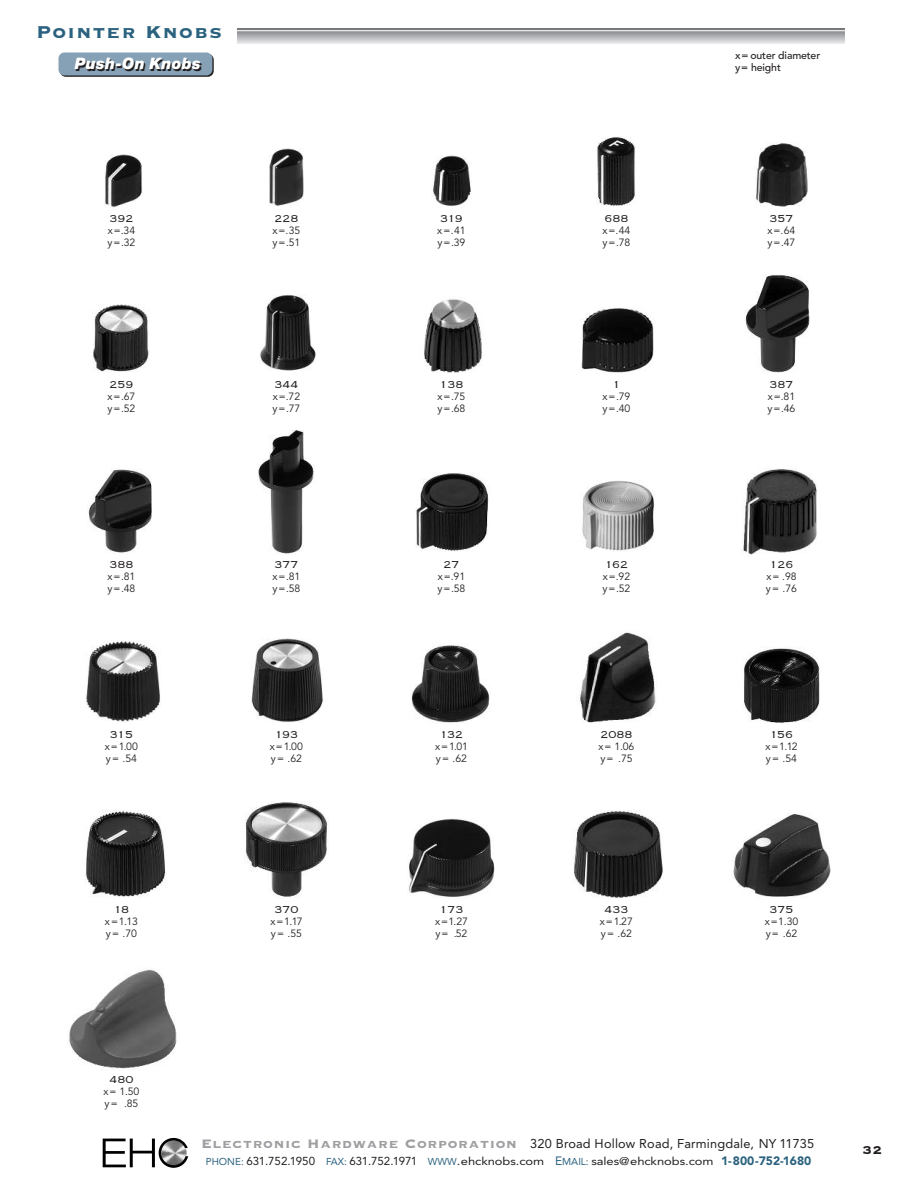
<style>
.page{position:relative;width:918px;height:1188px;background:#fff}
.page>*{position:absolute;margin:0;border:0;box-sizing:border-box;transform-origin:0 0}
.t1{font:22.5px "Copperplate Thirty Three BC";letter-spacing:.06em;color:#2b627f}
.t2{font:italic 900 15.75px "Helvetica Neue";letter-spacing:.02em;color:#231f20}
.t3{font:15px "Copperplate Thirty Three BC";color:#231f20}
.t4{font:13.2px "Copperplate Thirty Two BC";color:#231f20}
.t5{font:12.75px "Avenir";letter-spacing:.015em;color:#231f20}
.t6{font:11.1px "Avenir";letter-spacing:-.005em;color:#231f20;scale:1.18 1}
.t7{font:10.5px/12px "Avenir";letter-spacing:-.01em;color:#231f20}
.t8{font:500 10.5px/12px "Avenir";letter-spacing:-.01em;color:#231f20}
.s1{font-family:"Copperplate Thirty Three BC";font-size:16.05px;color:#9d9fa2}
.s2{font-size:10.05px;color:#2b627f}
.s3{font-size:11.55px}
.s4{font-size:12px;color:#2b627f}
.s5{font-weight:900;font-size:12.15px;color:#2b627f}
</style>
<div class="page">
<svg style="left:103px;top:1138px;width:85px;height:30px"></svg>
<svg style="left:237px;top:28px;width:607px;height:16px;background:#b2b4b6"></svg>
<hr style="left:232px;top:30px;width:620px;height:1px;background:#fff">
<img style="left:105px;top:155px;width:37px;height:52px">
<img style="left:93px;top:304px;width:56px;height:68px">
<img style="left:88px;top:468px;width:64px;height:85px">
<img style="left:86px;top:640px;width:74px;height:82px">
<img style="left:574px;top:811px;width:89px;height:87px">
<img style="left:269px;top:148px;width:35px;height:58px">
<img style="left:260px;top:295px;width:56px;height:76px">
<img style="left:258px;top:430px;width:56px;height:124px">
<img style="left:411px;top:645px;width:79px;height:78px">
<img style="left:733px;top:814px;width:98px;height:83px">
<img style="left:433px;top:155px;width:38px;height:51px">
<img style="left:424px;top:299px;width:58px;height:74px">
<img style="left:416px;top:473px;width:73px;height:78px">
<img style="left:744px;top:648px;width:76px;height:75px">
<img style="left:597px;top:136px;width:38px;height:70px">
<img style="left:581px;top:308px;width:73px;height:65px">
<img style="left:582px;top:481px;width:73px;height:70px">
<img style="left:86px;top:811px;width:80px;height:86px">
<img style="left:756px;top:143px;width:52px;height:64px">
<img style="left:745px;top:275px;width:65px;height:98px">
<img style="left:251px;top:638px;width:73px;height:84px">
<img style="left:245px;top:802px;width:83px;height:95px">
<img style="left:409px;top:818px;width:86px;height:79px">
<img style="left:742px;top:469px;width:75px;height:86px">
<img style="left:69px;top:969px;width:108px;height:100px">
<img style="left:580px;top:632px;width:76px;height:91px">
<svg style="left:60px;top:54px;width:154px;height:23px"></svg>
<div style="left:58px;top:52px;width:154px;height:23px;background:#86a1b5;border-radius:6px"></div>
<h1 class="t1" style="left:36px;top:17px;width:187px">Pointer Knobs</h1>
<h2 class="t2" style="left:76px;top:59px;width:128px">Push-On Knobs</h2>
<p class="t4" style="left:109px;top:210px;width:26px">392</p>
<p class="t7" style="left:108px;top:225px;width:29px">x=.34 y=.32</p>
<p class="t4" style="left:109px;top:376px;width:26px">259</p>
<p class="t7" style="left:108px;top:392px;width:29px">x=.67 y=.52</p>
<p class="t4" style="left:274px;top:210px;width:26px">228</p>
<p class="t7" style="left:273px;top:225px;width:29px">x=.35 y=.51</p>
<p class="t4" style="left:274px;top:376px;width:26px">344</p>
<p class="t7" style="left:273px;top:392px;width:29px">x=.72 y=.77</p>
<p class="t4" style="left:440px;top:210px;width:24px">319</p>
<p class="t7" style="left:437px;top:225px;width:30px">x=.41 y=.39</p>
<p class="t4" style="left:439px;top:376px;width:26px">138</p>
<p class="t7" style="left:438px;top:392px;width:29px">x=.75 y=.68</p>
<p class="t4" style="left:604px;top:210px;width:26px">688</p>
<p class="t7" style="left:603px;top:225px;width:29px">x=.44 y=.78</p>
<p class="t4" style="left:612px;top:376px;width:10px">1</p>
<p class="t7" style="left:603px;top:392px;width:29px">x=.79 y=.40</p>
<p class="t8" style="left:735px;top:50px;width:87px">x= outer diameter y= height</p>
<p class="t4" style="left:769px;top:210px;width:26px">357</p>
<p class="t7" style="left:768px;top:225px;width:29px">x=.64 y=.47</p>
<p class="t4" style="left:769px;top:376px;width:26px">387</p>
<p class="t7" style="left:768px;top:392px;width:29px">x=.81 y=.46</p>
<p class="t4" style="left:109px;top:556px;width:26px">388</p>
<p class="t7" style="left:108px;top:572px;width:29px">x=.81 y=.48</p>
<p class="t4" style="left:274px;top:556px;width:26px">377</p>
<p class="t7" style="left:273px;top:572px;width:29px">x=.81 y=.58</p>
<p class="t4" style="left:443px;top:556px;width:18px">27</p>
<p class="t7" style="left:438px;top:572px;width:29px">x=.91 y=.58</p>
<p class="t4" style="left:605px;top:556px;width:25px">162</p>
<p class="t7" style="left:603px;top:572px;width:29px">x=.92 y=.52</p>
<p class="t4" style="left:769px;top:556px;width:26px">126</p>
<p class="t7" style="left:766px;top:572px;width:33px">x= .98 y= .76</p>
<p class="t4" style="left:110px;top:726px;width:25px">315</p>
<p class="t7" style="left:105px;top:741px;width:35px">x=1.00 y= .54</p>
<p class="t4" style="left:275px;top:726px;width:25px">193</p>
<p class="t7" style="left:270px;top:741px;width:35px">x=1.00 y= .62</p>
<p class="t4" style="left:440px;top:726px;width:25px">132</p>
<p class="t7" style="left:435px;top:741px;width:34px">x=1.01 y= .62</p>
<p class="t4" style="left:600px;top:726px;width:34px">2088</p>
<p class="t7" style="left:599px;top:741px;width:37px">x= 1.06 y= .75</p>
<p class="t4" style="left:770px;top:726px;width:25px">156</p>
<p class="t7" style="left:765px;top:741px;width:34px">x=1.12 y= .54</p>
<p class="t4" style="left:114px;top:901px;width:17px">18</p>
<p class="t7" style="left:105px;top:917px;width:35px">x=1.13 y= .70</p>
<p class="t4" style="left:274px;top:901px;width:26px">370</p>
<p class="t7" style="left:270px;top:917px;width:34px">x=1.17 y= .55</p>
<p class="t4" style="left:439px;top:901px;width:26px">173</p>
<p class="t7" style="left:435px;top:917px;width:34px">x=1.27 y= .52</p>
<p class="t4" style="left:604px;top:901px;width:26px">433</p>
<p class="t7" style="left:600px;top:917px;width:35px">x=1.27 y= .62</p>
<p class="t4" style="left:769px;top:901px;width:26px">375</p>
<p class="t7" style="left:765px;top:917px;width:35px">x=1.30 y= .62</p>
<p class="t4" style="left:109px;top:1071px;width:26px">480</p>
<p class="t7" style="left:104px;top:1086px;width:37px">x= 1.50 y= .85</p>
<p class="t5" style="left:201px;top:1139px;width:615px"><span class="s1">Electronic Hardware Corporation</span> 320 Broad Hollow Road, Farmingdale, NY 11735</p>
<p class="t6" style="left:206px;top:1157px;width:515px"><span class="s2">PHONE:</span> <span class="s3">631.752.1950</span> <span class="s2">FAX:</span> <span class="s3">631.752.1971</span> <span class="s2">WWW</span>.ehcknobs.com <span class="s4">E</span><span class="s2">MAIL:</span> sales@ehcknobs.com <span class="s5">1-800-752-1680</span></p>
<h3 class="t3" style="left:863px;top:1140px;width:21px">32</h3>
</div>
